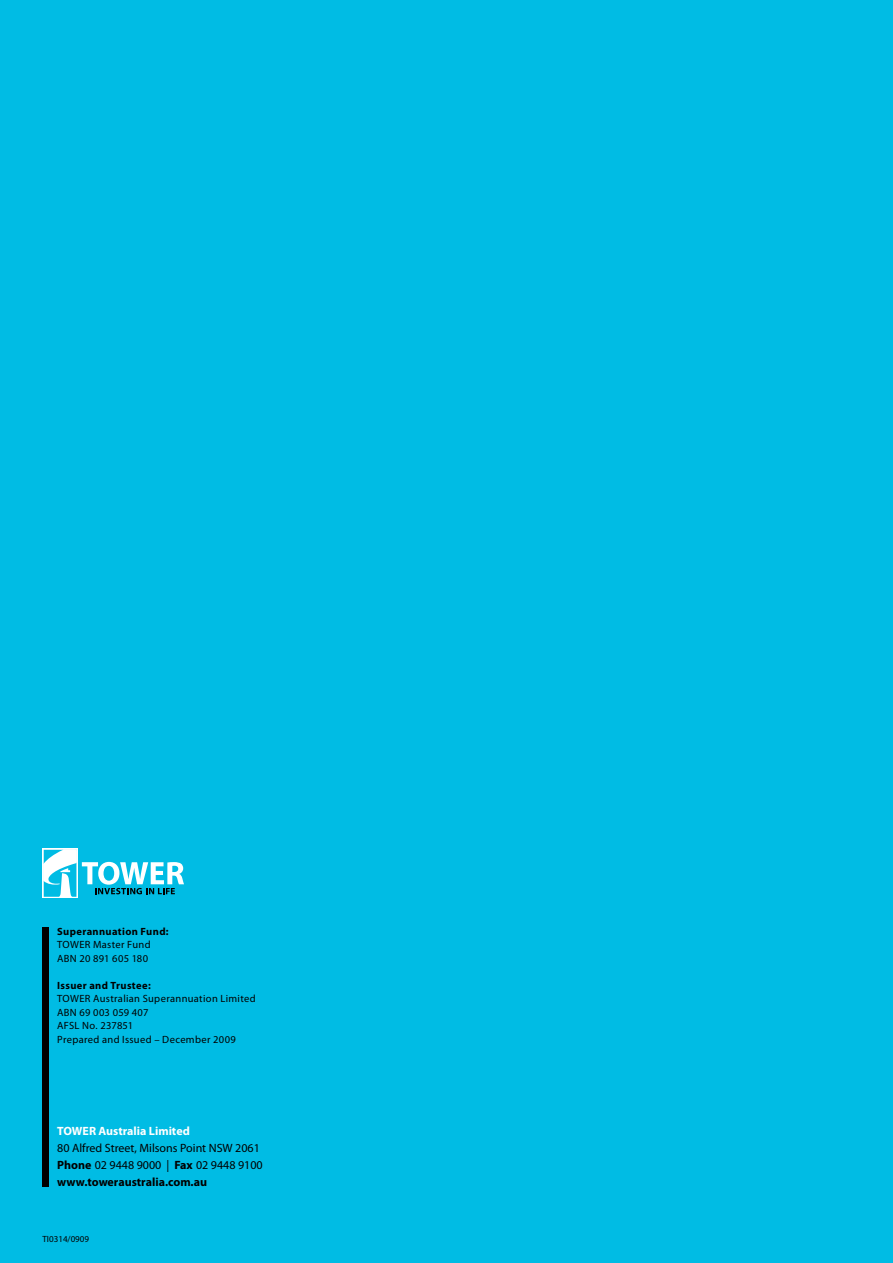
<style>
.page{position:relative;width:893px;height:1263px;background:#00bce4}
.page>*{position:absolute;margin:0;border:0;box-sizing:border-box;transform-origin:0 0}
.t1{font:12px/17.2px "Myriad Pro";color:#000}
.t2{font:700 12px "Myriad Pro";color:#fff}
.t3{font:10.5px/13.5px "Myriad Pro";letter-spacing:.03em;color:#000}
.t4{font:700 10.5px "Myriad Pro";letter-spacing:.035em;color:#000}
.t5{font:9px "Myriad Pro";color:#000}
.s1{font-weight:700}
</style>
<div class="page">
<div style="left:43px;top:927px;width:6px;height:259px;background:#000"></div>
<div style="left:43px;top:848px;width:35px;height:50px;background:#fff"></div>
<svg style="left:43px;top:849px;width:141px;height:48px"></svg>
<p class="t4" style="left:57px;top:924px;width:113px">Superannuation Fund:</p>
<p class="t3" style="left:57px;top:938px;width:95px">TOWER Master Fund<br>ABN 20 891 605 180</p>
<p class="t4" style="left:57px;top:978px;width:95px">Issuer and Trustee:</p>
<p class="t3" style="left:57px;top:992px;width:200px">TOWER Australian Superannuation Limited<br>ABN 69 003 059 407<br>AFSL No. 237851<br>Prepared and Issued – December 2009</p>
<p class="t2" style="left:57px;top:1123px;width:134px">TOWER Australia Limited</p>
<p class="t1" style="left:57px;top:1139px;width:207px">80 Alfred Street, Milsons Point NSW 2061<br><span class="s1">Phone</span> 02 9448 9000 | <span class="s1">Fax</span> 02 9448 9100 <span class="s1">www.toweraustralia.com.au</span></p>
<p class="t5" style="left:43px;top:1233px;width:48px">TI0314/0909</p>
</div>
